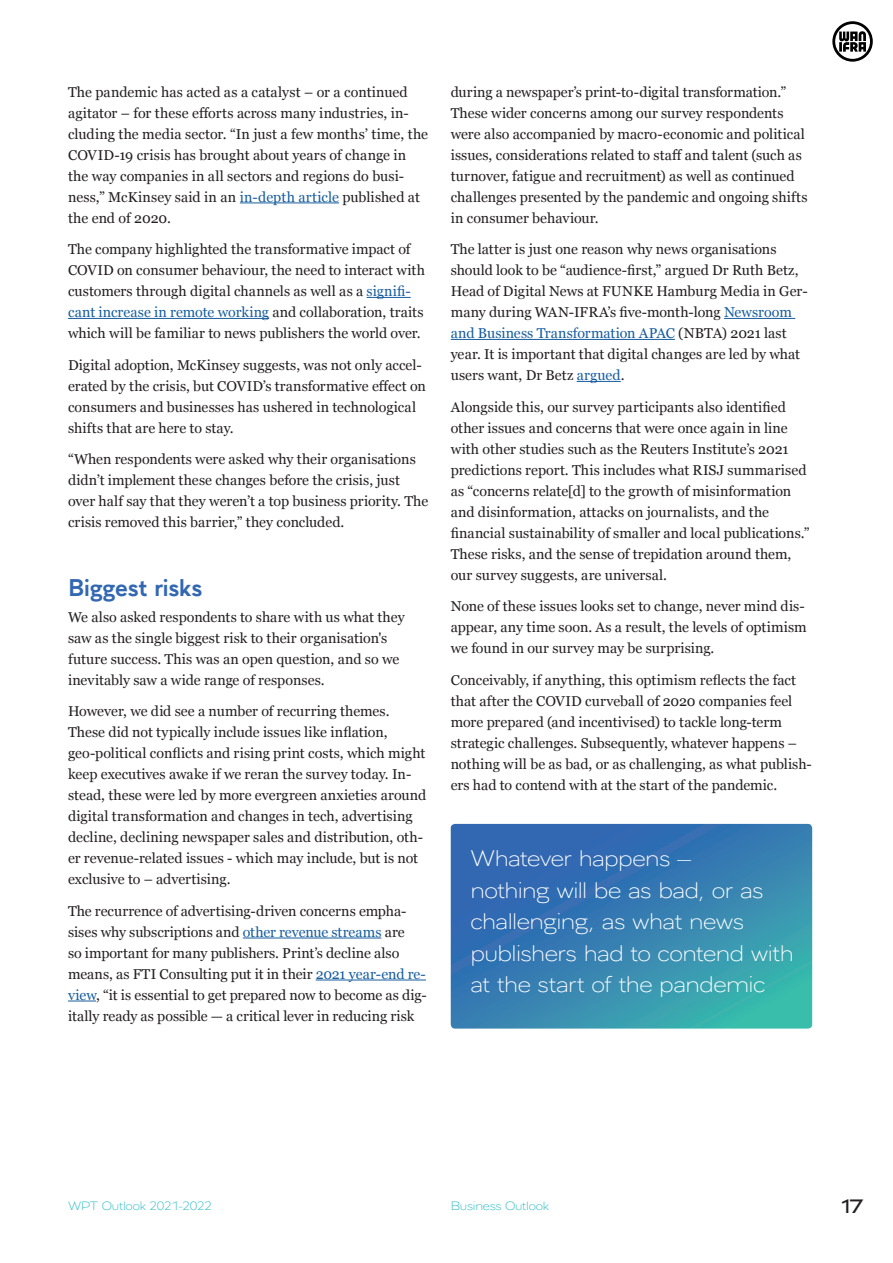
<style>
.page{position:relative;width:893px;height:1263px;background:#fff}
.page>*{position:absolute;margin:0;border:0;box-sizing:border-box;transform-origin:0 0}
.t1{font:700 22.5px "Aiglon Pro";letter-spacing:-.02em;color:#3268b2}
.t2{font:200 21px/31.5px "Aiglon Pro Wide";letter-spacing:-.025em;color:#fff}
.t3{font:600 18px "Aiglon Pro Wide";color:#231f20}
.t4{font:14.25px/21px "Georgia";color:#231f20}
.t5{font:200 11.25px "Aiglon Pro Wide";letter-spacing:-.02em;color:#25bac4}
.s1{color:#175d9e}
</style>
<div class="page">
<svg style="left:832px;top:21px;width:41px;height:41px"></svg>
<hr style="left:240px;top:203px;width:99px;height:1px;background:#175d9e">
<hr style="left:367px;top:297px;width:44px;height:1px;background:#175d9e">
<hr style="left:68px;top:318px;width:201px;height:1px;background:#175d9e">
<hr style="left:243px;top:938px;width:138px;height:1px;background:#175d9e">
<hr style="left:316px;top:980px;width:110px;height:1px;background:#175d9e">
<svg style="left:68px;top:1001px;width:28px;height:1px"></svg>
<hr style="left:724px;top:318px;width:71px;height:1px;background:#175d9e">
<hr style="left:451px;top:339px;width:224px;height:1px;background:#175d9e">
<hr style="left:577px;top:381px;width:44px;height:1px;background:#175d9e">
<svg style="left:451px;top:824px;width:361px;height:204px;background:#3583b1"></svg>
<p class="t4" style="left:68px;top:81px;width:362px">The pandemic has acted as a catalyst – or a continued agitator – for these efforts across many industries, in&shy;cluding the media sector. “In just a few months’ time, the COVID-19 crisis has brought about years of change in the way companies in all sectors and regions do busi&shy;ness,” McKinsey said in an <span class="s1">in-depth article</span> published at the end of 2020.</p>
<p class="t4" style="left:68px;top:238px;width:358px">The company highlighted the transformative impact of COVID on consumer behaviour, the need to interact with customers through digital channels as well as a <span class="s1">signifi&shy;cant increase in remote working</span> and collaboration, traits which will be familiar to news publishers the world over.</p>
<p class="t4" style="left:68px;top:354px;width:359px">Digital adoption, McKinsey suggests, was not only accel&shy;erated by the crisis, but COVID’s transformative effect on consumers and businesses has ushered in technological shifts that are here to stay.</p>
<p class="t4" style="left:68px;top:448px;width:362px">“When respondents were asked why their organisations didn’t implement these changes before the crisis, just over half say that they weren’t a top business priority. The crisis removed this barrier,” they concluded.</p>
<h1 class="t1" style="left:68px;top:569px;width:136px">Biggest risks</h1>
<p class="t4" style="left:68px;top:606px;width:338px">We also asked respondents to share with us what they saw as the single biggest risk to their organisation's future success. This was an open question, and so we inevitably saw a wide range of responses.</p>
<p class="t4" style="left:68px;top:700px;width:360px">However, we did see a number of recurring themes.<br>These did not typically include issues like inflation, geo-political conflicts and rising print costs, which might keep executives awake if we reran the survey today. In&shy;stead, these were led by more evergreen anxieties around digital transformation and changes in tech, advertising decline, declining newspaper sales and distribution, oth&shy;er revenue-related issues - which may include, but is not exclusive to – advertising.</p>
<p class="t4" style="left:68px;top:900px;width:360px">The recurrence of advertising-driven concerns empha&shy;sises why subscriptions and <span class="s1">other revenue streams</span> are<br>so important for many publishers. Print’s decline also means, as FTI Consulting put it in their <span class="s1">2021 year-end re&shy;view</span>, “it is essential to get prepared now to become as dig&shy;itally ready as possible — a critical lever in reducing risk</p>
<p class="t4" style="left:451px;top:81px;width:358px">during a newspaper’s print-to-digital transformation.” These wider concerns among our survey respondents were also accompanied by macro-economic and political issues, considerations related to staff and talent (such as turnover, fatigue and recruitment) as well as continued challenges presented by the pandemic and ongoing shifts in consumer behaviour.</p>
<p class="t4" style="left:451px;top:238px;width:359px">The latter is just one reason why news organisations should look to be “audience-first,” argued Dr Ruth Betz, Head of Digital News at FUNKE Hamburg Media in Ger&shy;many during WAN-IFRA’s five-month-long <span class="s1">Newsroom and Business Transformation APAC</span> (NBTA) 2021 last year. It is important that digital changes are led by what users want, Dr Betz <span class="s1">argued</span>.</p>
<p class="t4" style="left:451px;top:396px;width:360px">Alongside this, our survey participants also identified other issues and concerns that were once again in line with other studies such as the Reuters Institute’s 2021 predictions report. This includes what RISJ summarised as “concerns relate[d] to the growth of misinformation and disinformation, attacks on journalists, and the financial sustainability of smaller and local publications.” These risks, and the sense of trepidation around them, our survey suggests, are universal.</p>
<p class="t4" style="left:451px;top:595px;width:357px">None of these issues looks set to change, never mind dis&shy;appear, any time soon. As a result, the levels of optimism we found in our survey may be surprising.</p>
<p class="t4" style="left:451px;top:669px;width:363px">Conceivably, if anything, this optimism reflects the fact that after the COVID curveball of 2020 companies feel more prepared (and incentivised) to tackle long-term strategic challenges. Subsequently, whatever happens – nothing will be as bad, or as challenging, as what publish&shy;ers had to contend with at the start of the pandemic.</p>
<h2 class="t2" style="left:470px;top:841px;width:325px">Whatever happens –<br>nothing will be as bad, or as challenging, as what news publishers had to contend with at the start of the pandemic</h2>
<p class="t5" style="left:68px;top:1196px;width:146px">WPT Outlook 2021-2022</p>
<p class="t5" style="left:451px;top:1196px;width:100px">Business Outlook</p>
<p class="t3" style="left:841px;top:1191px;width:24px">17</p>
</div>
